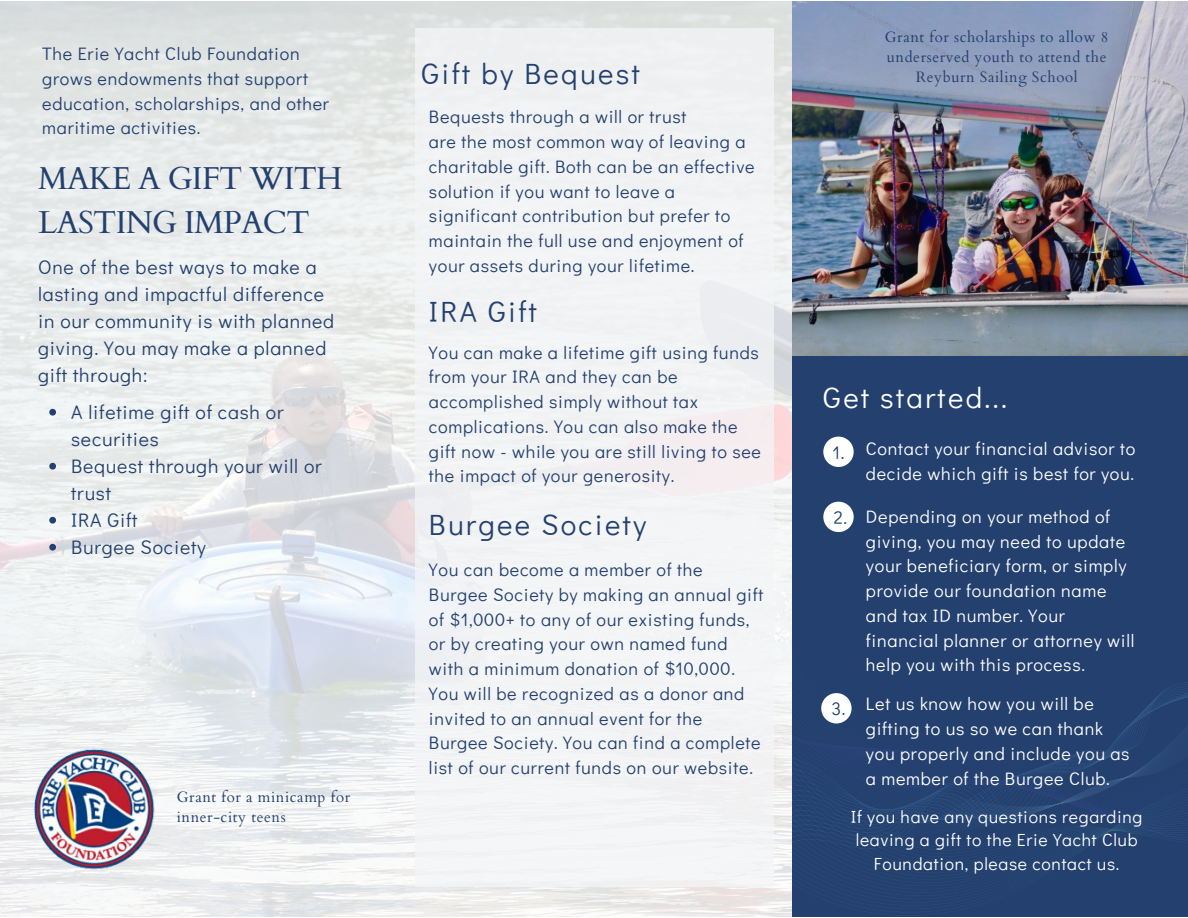
<style>
.page{position:relative;width:1188px;height:918px;background:#fff}
.page>*{position:absolute;margin:0;border:0;box-sizing:border-box;transform-origin:0 0}
.t1{font:31.8px/43.8px "Cardo";letter-spacing:-.025em;color:#23406f}
.t2{font:29.25px "Didact Gothic";letter-spacing:.08em;color:#23406f}
.t3{font:29.25px "Didact Gothic";letter-spacing:.08em;color:#fff}
.t4{font:19.5px/27px "Didact Gothic";letter-spacing:.04em;color:#23406f}
.t5{font:18.15px "Didact Gothic";color:#23406f}
.t6{font:18px/24.8px "Didact Gothic";letter-spacing:.04em;color:#23406f}
.t7{font:18px/24.8px "Didact Gothic";letter-spacing:.04em;color:#fff}
.t8{font:17.55px/23.7px "Didact Gothic";letter-spacing:.04em;color:#fff;text-align:center}
.t9{font:15px/20.2px "Cardo";letter-spacing:.04em;color:#23406f;text-align:center}
.s1{font-size:18.15px;color:#23406f}
</style>
<div class="page">
<div style="left:792px;top:341px;width:396px;height:576px;background:#23406f"></div>
<svg style="left:792px;top:703px;width:377px;height:146px"></svg>
<div style="left:415px;top:29px;width:359px;height:858px;background:#f4f5f7"></div>
<div style="left:823px;top:437px;width:31px;height:30px;background:#fff;border-radius:50%"></div>
<div style="left:823px;top:502px;width:31px;height:30px;background:#fff;border-radius:50%"></div>
<div style="left:821px;top:693px;width:31px;height:30px;background:#fff;border-radius:50%"></div>
<img style="left:792px;top:2px;width:396px;height:353px">
<img style="left:27px;top:741px;width:136px;height:131px">
<svg style="left:49px;top:409px;width:7px;height:7px"></svg>
<svg style="left:49px;top:463px;width:7px;height:7px"></svg>
<svg style="left:49px;top:517px;width:7px;height:7px"></svg>
<svg style="left:49px;top:544px;width:7px;height:7px"></svg>
<p class="t6" style="left:42px;top:41px;width:288px">The Erie Yacht Club Foundation grows endowments that support education, scholarships, and other maritime activities.</p>
<h1 class="t1" style="left:38px;top:158px;width:306px">MAKE A GIFT WITH<br>LASTING IMPACT</h1>
<p class="t4" style="left:38px;top:253px;width:298px">One of the best ways to make a lasting and impactful difference in our community is with planned giving. You may make a planned gift through:</p>
<p class="t4" style="left:71px;top:398px;width:252px">A lifetime gift of cash or securities<br>Bequest through your will or trust<br>IRA Gift<br>Burgee Society</p>
<p class="t9" style="left:177px;top:787px;width:175px;text-align:left">Grant for a minicamp for inner-city teens</p>
<h2 class="t2" style="left:422px;top:54px;width:220px">Gift by Bequest</h2>
<p class="t6" style="left:429px;top:104px;width:327px">Bequests through a will or trust<br>are the most common way of leaving a charitable gift. Both can be an effective solution if you want to leave a significant contribution but prefer to maintain the full use and enjoyment of your assets during your lifetime.</p>
<h2 class="t2" style="left:429px;top:292px;width:109px">IRA Gift</h2>
<p class="t6" style="left:429px;top:339px;width:334px">You can make a lifetime gift using funds from your IRA and they can be accomplished simply without tax complications. You can also make the gift now - while you are still living to see the impact of your generosity.</p>
<h2 class="t2" style="left:429px;top:504px;width:219px">Burgee Society</h2>
<p class="t6" style="left:429px;top:557px;width:336px">You can become a member of the Burgee Society by making an annual gift of $1,000+ to any of our existing funds, or by creating your own named fund with a minimum donation of $10,000.<br>You will be recognized as a donor and invited to an annual event for the Burgee Society. You can find a complete list of our current funds on our website.</p>
<p class="t9" style="left:885px;top:27px;width:225px">Grant for scholarships to allow 8 underserved youth to attend the<br>Reyburn Sailing School</p>
<h2 class="t3" style="left:823px;top:377px;width:185px">Get started...</h2>
<p class="t5" style="left:832px;top:440px;width:13px">1.</p>
<p class="t7" style="left:866px;top:436px;width:271px">Contact your financial advisor to decide which gift is best for you.</p>
<p class="t7" style="left:866px;top:503px;width:270px;text-indent:-32px"><span class="s1">2.</span> Depending on your method of giving, you may need to update your beneficiary form, or simply provide our foundation name and tax ID number. Your financial planner or attorney will help you with this process.</p>
<p class="t5" style="left:831px;top:696px;width:16px">3.</p>
<p class="t7" style="left:866px;top:691px;width:265px">Let us know how you will be gifting to us so we can thank you properly and include you as a member of the Burgee Club.</p>
<p class="t8" style="left:851px;top:804px;width:293px">If you have any questions regarding leaving a gift to the Erie Yacht Club<br>Foundation, please contact us.</p>
</div>
